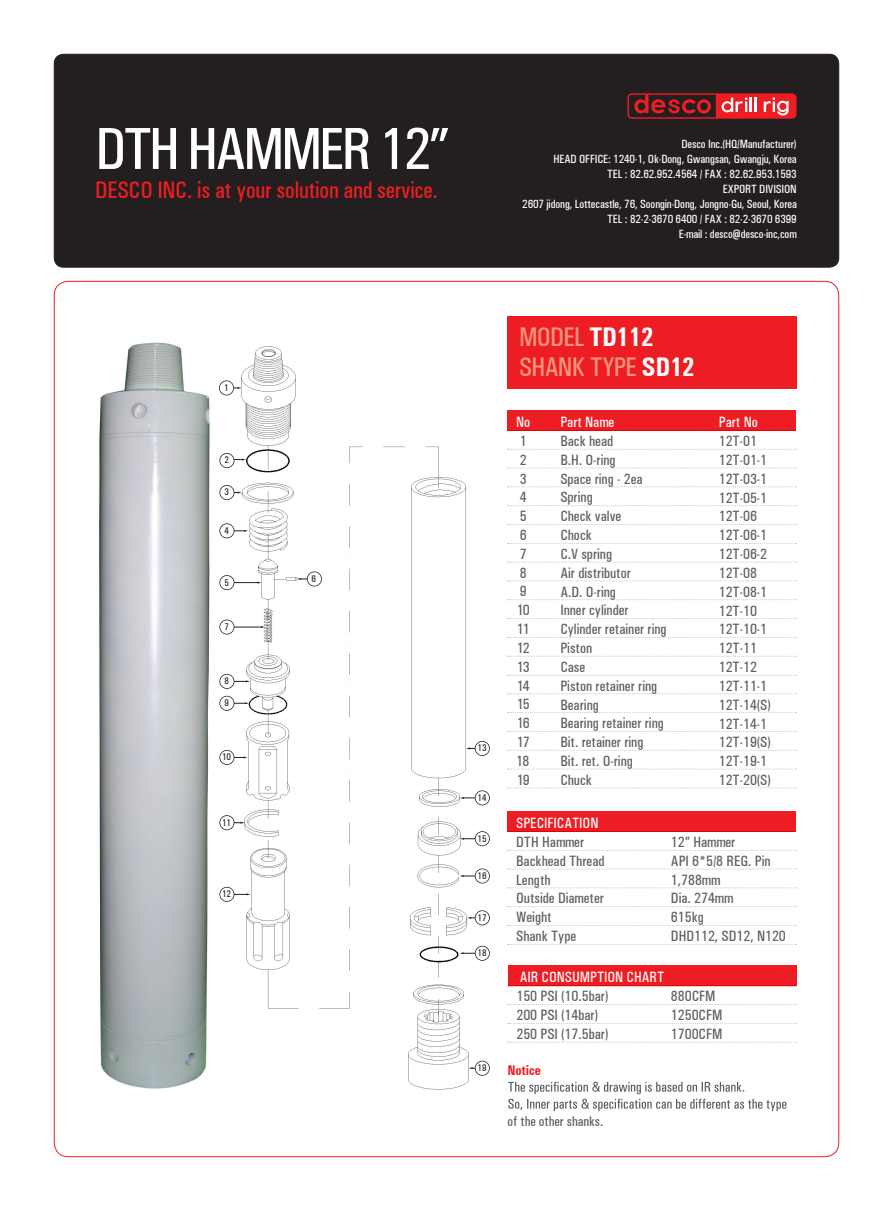
<style>
.page{position:relative;width:893px;height:1212px;background:#fff}
.page>*{position:absolute;margin:0;border:0;box-sizing:border-box;transform-origin:0 0}
.t1{font:500 condensed 60px "Univers";letter-spacing:-.05em;color:#fff}
.t2{font:500 condensed 27px/30px "Univers";letter-spacing:-.025em;color:#f6977a}
.t3{font:500 condensed 24px "Univers";letter-spacing:-.01em;color:#ee1d23}
.t4{font:500 condensed 15px/18.8px "Univers";color:#5f5f62}
.t5{font:500 condensed 15px "Univers";color:#fff}
.t6{font:500 condensed 15px/18.8px "Univers";letter-spacing:-.05em;color:#5f5f62}
.t7{font:500 condensed 14.1px "Univers";color:#5f5f62}
.t8{font:700 condensed 14.1px "Univers";letter-spacing:-.01em;color:#ee1d23}
.t9{font:500 condensed 12px/15px "Univers";letter-spacing:-.01em;color:#fff;text-align:right}
.t10{font:500 condensed 9.75px "Univers";color:#231f20}
.s1{font-weight:700;color:#fff}
</style>
<div class="page">
<div style="left:54px;top:54px;width:785px;height:213px;background:#231f20;border-radius:9px"></div>
<div style="left:54px;top:54px;width:785px;height:213px;border:1px solid #231f20;border-radius:9px"></div>
<img style="left:99px;top:342px;width:111px;height:747px">
<svg style="left:627px;top:93px;width:169px;height:26px"></svg>
<svg style="left:508px;top:1082px;width:278px;height:29px"></svg>
<div style="left:507px;top:411px;width:289px;height:20px;background:#ee1d23"></div>
<svg style="left:508px;top:618px;width:289px;height:1px"></svg>
<svg style="left:508px;top:637px;width:289px;height:1px"></svg>
<svg style="left:508px;top:449px;width:289px;height:1px"></svg>
<svg style="left:508px;top:468px;width:289px;height:1px"></svg>
<svg style="left:508px;top:486px;width:289px;height:1px"></svg>
<svg style="left:508px;top:505px;width:289px;height:1px"></svg>
<svg style="left:508px;top:524px;width:289px;height:1px"></svg>
<svg style="left:508px;top:543px;width:289px;height:1px"></svg>
<svg style="left:508px;top:656px;width:289px;height:1px"></svg>
<svg style="left:508px;top:675px;width:289px;height:1px"></svg>
<svg style="left:508px;top:693px;width:289px;height:1px"></svg>
<svg style="left:508px;top:712px;width:289px;height:1px"></svg>
<svg style="left:508px;top:731px;width:289px;height:1px"></svg>
<svg style="left:508px;top:750px;width:289px;height:1px"></svg>
<svg style="left:508px;top:769px;width:289px;height:1px"></svg>
<svg style="left:508px;top:787px;width:289px;height:1px"></svg>
<svg style="left:508px;top:562px;width:289px;height:1px"></svg>
<svg style="left:508px;top:580px;width:289px;height:1px"></svg>
<svg style="left:508px;top:599px;width:289px;height:1px"></svg>
<div style="left:507px;top:811px;width:289px;height:21px;background:#ee1d23"></div>
<svg style="left:508px;top:850px;width:289px;height:1px"></svg>
<svg style="left:508px;top:868px;width:289px;height:1px"></svg>
<svg style="left:508px;top:887px;width:289px;height:1px"></svg>
<svg style="left:508px;top:906px;width:289px;height:1px"></svg>
<svg style="left:508px;top:925px;width:289px;height:1px"></svg>
<svg style="left:508px;top:944px;width:289px;height:1px"></svg>
<div style="left:508px;top:966px;width:288px;height:20px;background:#ee1d23"></div>
<svg style="left:508px;top:1004px;width:289px;height:1px"></svg>
<svg style="left:508px;top:1023px;width:289px;height:1px"></svg>
<svg style="left:508px;top:1042px;width:289px;height:1px"></svg>
<div style="left:507px;top:316px;width:289px;height:72px;background:#ee1d23"></div>
<img style="left:234px;top:346px;width:235px;height:744px">
<hr style="left:225px;top:627px;width:37px;height:1px;background:#231f20">
<svg style="left:219px;top:380px;width:22px;height:15px"></svg>
<svg style="left:219px;top:453px;width:27px;height:15px"></svg>
<svg style="left:219px;top:485px;width:22px;height:15px"></svg>
<svg style="left:219px;top:575px;width:42px;height:15px"></svg>
<svg style="left:219px;top:523px;width:29px;height:15px"></svg>
<svg style="left:219px;top:619px;width:15px;height:15px"></svg>
<svg style="left:297px;top:571px;width:25px;height:15px"></svg>
<svg style="left:219px;top:674px;width:31px;height:15px"></svg>
<svg style="left:219px;top:696px;width:30px;height:15px"></svg>
<svg style="left:219px;top:750px;width:28px;height:15px"></svg>
<svg style="left:219px;top:815px;width:25px;height:15px"></svg>
<svg style="left:219px;top:887px;width:31px;height:15px"></svg>
<svg style="left:466px;top:741px;width:24px;height:15px"></svg>
<svg style="left:460px;top:790px;width:30px;height:15px"></svg>
<svg style="left:460px;top:831px;width:30px;height:15px"></svg>
<svg style="left:460px;top:868px;width:30px;height:15px"></svg>
<svg style="left:460px;top:946px;width:30px;height:15px"></svg>
<svg style="left:467px;top:910px;width:23px;height:15px"></svg>
<svg style="left:469px;top:1061px;width:21px;height:15px"></svg>
<h1 class="t1" style="left:95px;top:114px;width:355px">DTH HAMMER 12”</h1>
<h3 class="t3" style="left:95px;top:176px;width:344px">DESCO INC. is at your solution and service.</h3>
<p class="t9" style="left:522px;top:136px;width:276px">Desco Inc.(HQ/Manufacturer)<br>HEAD OFFICE: 1240-1, Ok-Dong, Gwangsan, Gwangju, Korea<br>TEL : 82.62.952.4564 / FAX : 82.62.953.1593<br>EXPORT DIVISION<br>2607 jidong, Lottecastle, 76, Soongin-Dong, Jongno-Gu, Seoul, Korea TEL : 82-2-3670 6400 / FAX : 82-2-3670 6399<br>E-mail : desco@desco-inc,com</p>
<p class="t10" style="left:224px;top:382px;width:6px">1</p>
<p class="t10" style="left:224px;top:454px;width:6px">2</p>
<p class="t10" style="left:224px;top:486px;width:6px">3</p>
<p class="t10" style="left:224px;top:525px;width:6px">4</p>
<p class="t10" style="left:224px;top:576px;width:6px">5</p>
<p class="t10" style="left:224px;top:621px;width:6px">7</p>
<p class="t10" style="left:224px;top:675px;width:6px">8</p>
<p class="t10" style="left:224px;top:697px;width:6px">9</p>
<p class="t10" style="left:222px;top:751px;width:10px">10</p>
<p class="t10" style="left:222px;top:817px;width:10px">11</p>
<p class="t10" style="left:222px;top:888px;width:10px">12</p>
<p class="t10" style="left:311px;top:573px;width:6px">6</p>
<p class="t10" style="left:478px;top:742px;width:10px">13</p>
<p class="t10" style="left:478px;top:792px;width:10px">14</p>
<p class="t10" style="left:478px;top:833px;width:10px">15</p>
<p class="t10" style="left:478px;top:870px;width:10px">16</p>
<p class="t10" style="left:478px;top:912px;width:10px">17</p>
<p class="t10" style="left:478px;top:947px;width:10px">18</p>
<p class="t10" style="left:478px;top:1062px;width:10px">19</p>
<h2 class="t2" style="left:519px;top:322px;width:177px">MODEL <span class="s1">TD112<br></span>SHANK TYPE <span class="s1">SD12</span></h2>
<p class="t5" style="left:516px;top:413px;width:16px">No</p>
<p class="t6" style="left:516px;top:431px;width:15px">1<br>2<br>3<br>4<br>5<br>6<br>7<br>8<br>9<br>10<br>11<br>12<br>13<br>14<br>15<br>16<br>17<br>18<br>19</p>
<p class="t5" style="left:560px;top:413px;width:56px">Part Name</p>
<p class="t4" style="left:560px;top:432px;width:108px">Back head<br>B.H. O-ring<br>Space ring - 2ea<br>Spring<br>Check valve<br>Chock<br>C.V spring<br>Air distributor<br>A.D. O-ring<br>Inner cylinder<br>Cylinder retainer ring<br>Piston<br>Case<br>Piston retainer ring<br>Bearing<br>Bearing retainer ring<br>Bit. retainer ring<br>Bit. ret. O-ring<br>Chuck</p>
<p class="t5" style="left:719px;top:414px;width:41px">Part No</p>
<p class="t4" style="left:719px;top:432px;width:54px">12T-01<br>12T-01-1<br>12T-03-1<br>12T-05-1<br>12T-06<br>12T-06-1<br>12T-06-2<br>12T-08<br>12T-08-1<br>12T-10<br>12T-10-1<br>12T-11<br>12T-12<br>12T-11-1<br>12T-14(S)<br>12T-14-1<br>12T-19(S)<br>12T-19-1<br>12T-20(S)</p>
<p class="t5" style="left:516px;top:814px;width:84px">SPECIFICATION</p>
<p class="t4" style="left:516px;top:832px;width:90px">DTH Hammer<br>Backhead Thread<br>Length<br>Outside Diameter<br>Weight<br>Shank Type</p>
<p class="t4" style="left:671px;top:832px;width:116px">12” Hammer<br>API 6*5/8 REG. Pin<br>1,788mm<br>Dia. 274mm<br>615kg<br>DHD112, SD12, N120</p>
<p class="t5" style="left:520px;top:968px;width:146px">AIR CONSUMPTION CHART</p>
<p class="t4" style="left:516px;top:987px;width:93px">150 PSI (10.5bar)<br>200 PSI (14bar)<br>250 PSI (17.5bar)</p>
<p class="t4" style="left:671px;top:987px;width:53px">880CFM<br>1250CFM<br>1700CFM</p>
<p class="t8" style="left:508px;top:1061px;width:35px">Notice</p>
<p class="t7" style="left:508px;top:1112px;width:97px">of the other shanks.</p>
</div>
